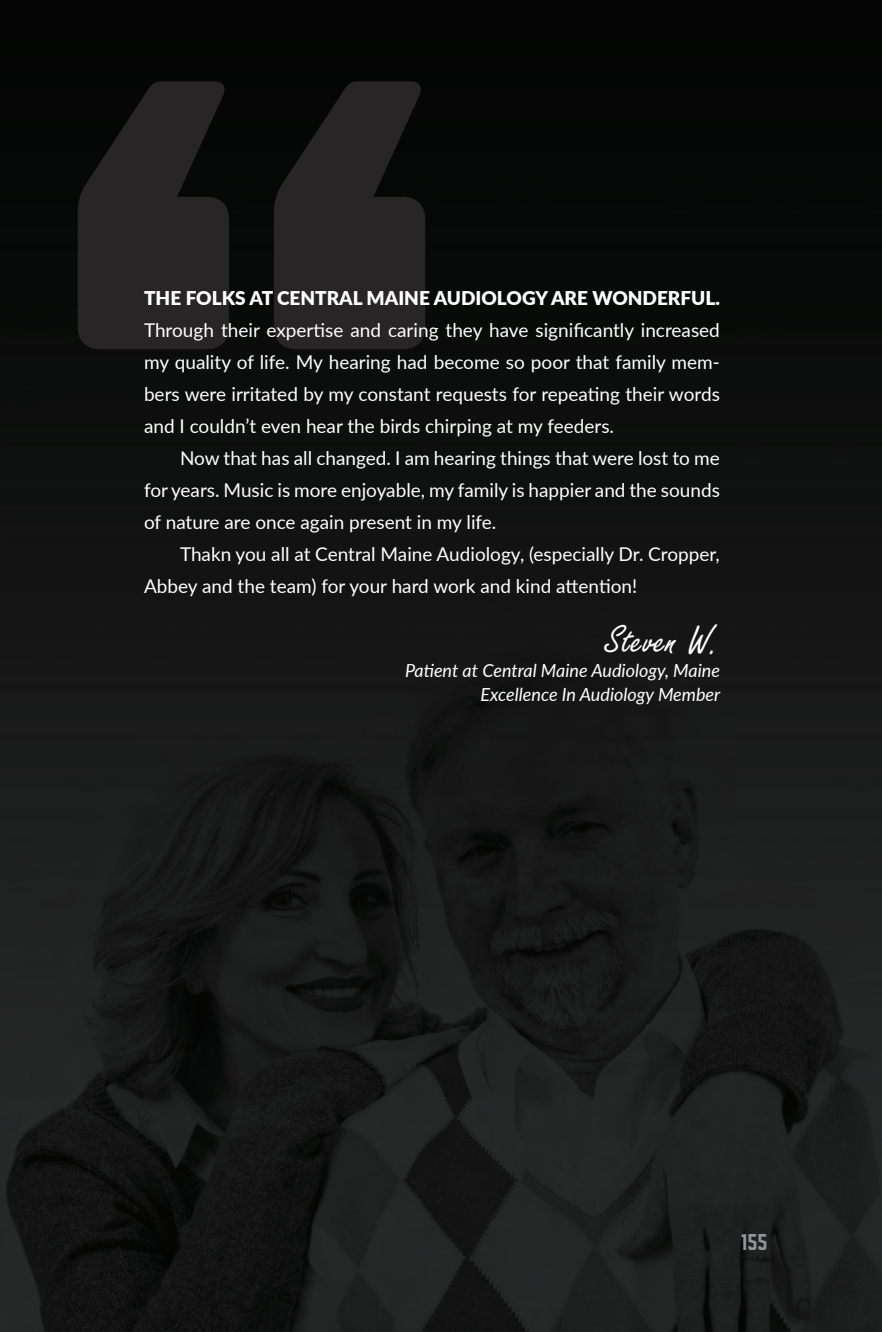
<style>
.page{position:relative;width:882px;height:1332px;background:#fff}
.page>*{position:absolute;margin:0;border:0;box-sizing:border-box;transform-origin:0 0}
.t1{font:42px "Freestyle Script";color:#fff}
.t2{font:20px "Norwester";color:#939598}
.t3{font:19px/32px "Lato";color:#fff;text-align:justify}
.t4{font:900 19px "Lato";color:#fff}
.t5{font:italic 18px/24px "Lato";color:#fff;text-align:right}
</style>
<div class="page">
<img style="left:0;top:0;width:882px;height:1332px">
<svg style="left:78px;top:81px;width:347px;height:268px;background:#1d1c1c"></svg>
<p class="t4" style="left:144px;top:284px;width:577px">THE FOLKS AT CENTRAL MAINE AUDIOLOGY ARE WONDERFUL.</p>
<p class="t3" style="left:144px;top:314px;width:577px">Through their expertise and caring they have significantly increased my quality of life. My hearing had become so poor that family mem&shy;bers were irritated by my constant requests for repeating their words and I couldn’t even hear the birds chirping at my feeders.</p>
<p class="t3" style="left:144px;top:442px;width:577px;text-indent:36px">Now that has all changed. I am hearing things that were lost to me for years. Music is more enjoyable, my family is happier and the sounds of nature are once again present in my life.</p>
<p class="t3" style="left:144px;top:538px;width:577px;text-indent:36px">Thakn you all at Central Maine Audiology, (especially Dr. Cropper,<br>Abbey and the team) for your hard work and kind attention!</p>
<h1 class="t1" style="left:605px;top:618px;width:116px">Steven W.</h1>
<p class="t5" style="left:405px;top:658px;width:317px">Patient at Central Maine Audiology, Maine<br>Excellence In Audiology Member</p>
<p class="t2" style="left:741px;top:1232px;width:28px">155</p>
</div>
